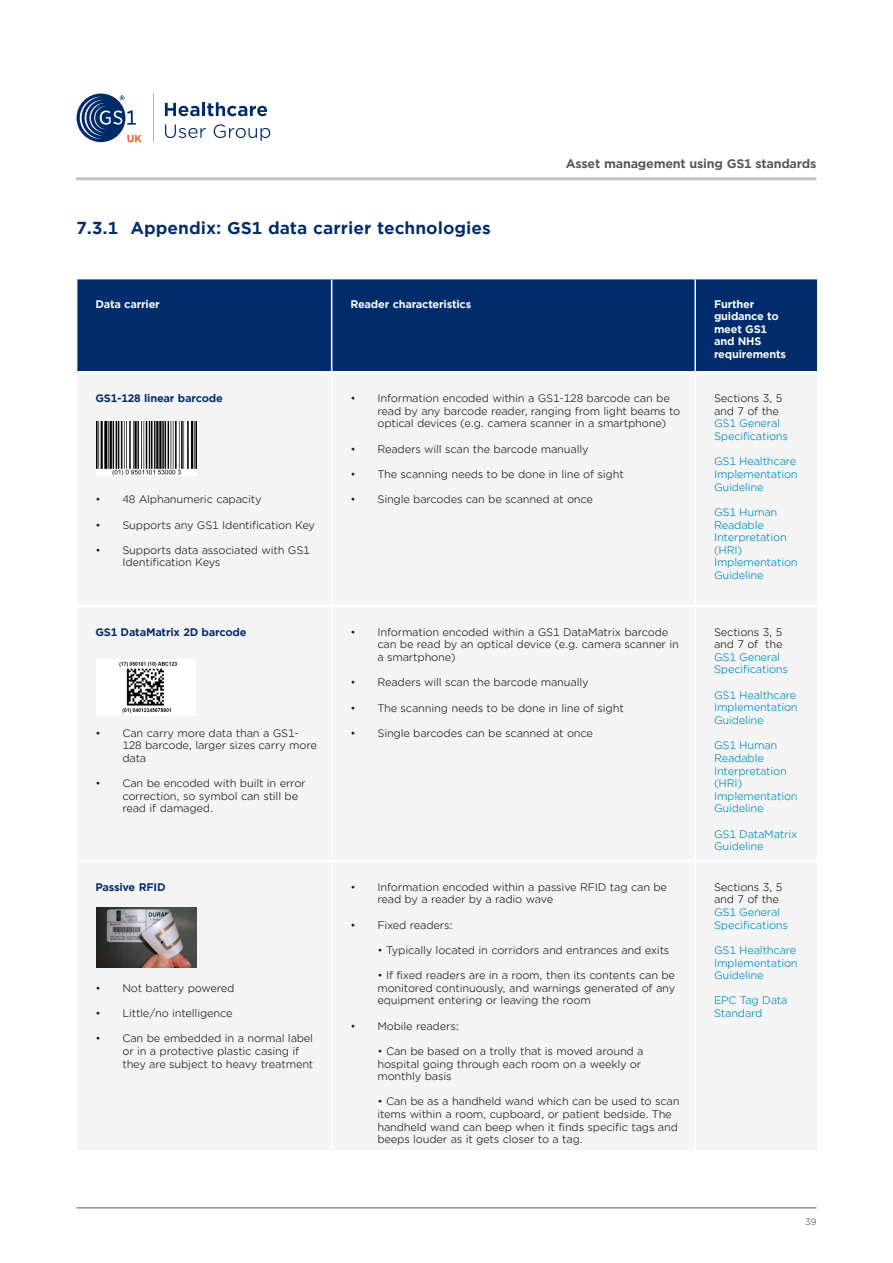
<style>
.page{position:relative;width:893px;height:1263px;background:#fff}
.page>*{position:absolute;margin:0;border:0;box-sizing:border-box;transform-origin:0 0}
.t1{font:700 16.5px "Gotham Office";color:#002c6c}
.t2{font:700 12px "Gotham Office";letter-spacing:-.02em;color:#57585a}
.t3{font:10.5px/12.6px "Gotham Office";letter-spacing:-.02em;color:#231f20}
.Checklist{font:10.5px/12.6px "Gotham Office";letter-spacing:-.02em;color:#008dbd}
.Checklist-2{font:700 10.5px/12.6px "Gotham Office";letter-spacing:-.02em;color:#fff}
.Checklist-3{font:700 10.5px "Gotham Office";letter-spacing:-.02em;color:#002c6c}
.t4{font:9px "Gotham Office";color:#57585a}
.s1{color:#231f20}
</style>
<div class="page">
<svg style="left:77px;top:94px;width:48px;height:48px"></svg>
<svg style="left:80px;top:95px;width:62px;height:47px"></svg>
<hr style="left:153px;top:94px;width:1px;height:48px;background:#b0b3b3">
<svg style="left:165px;top:103px;width:34px;height:13px"></svg>
<hr style="left:202px;top:102px;width:3px;height:14px;background:#002b6b">
<svg style="left:207px;top:102px;width:60px;height:14px"></svg>
<svg style="left:165px;top:125px;width:41px;height:13px"></svg>
<svg style="left:214px;top:124px;width:56px;height:17px"></svg>
<hr style="left:76px;top:177px;width:740px;height:3px;background:#c1c2c2">
<hr style="left:77px;top:1207px;width:739px;height:1px;background:#57585a">
<div style="left:77px;top:279px;width:740px;height:92px;background:#002c6c"></div>
<div style="left:78px;top:374px;width:739px;height:776px;background:#f4f4f4"></div>
<hr style="left:77px;top:604px;width:255px;height:3px;background:#fff">
<hr style="left:332px;top:604px;width:363px;height:3px;background:#fff">
<hr style="left:695px;top:604px;width:122px;height:3px;background:#fff">
<hr style="left:77px;top:860px;width:255px;height:3px;background:#fff">
<hr style="left:332px;top:860px;width:363px;height:3px;background:#fff">
<hr style="left:695px;top:860px;width:122px;height:3px;background:#fff">
<hr style="left:331px;top:279px;width:1px;height:92px;background:#fff">
<hr style="left:694px;top:279px;width:2px;height:92px;background:#fff">
<hr style="left:331px;top:374px;width:1px;height:230px;background:#fff">
<hr style="left:694px;top:374px;width:2px;height:230px;background:#fff">
<hr style="left:331px;top:607px;width:1px;height:253px;background:#fff">
<hr style="left:694px;top:607px;width:2px;height:253px;background:#fff">
<hr style="left:331px;top:863px;width:1px;height:287px;background:#fff">
<hr style="left:694px;top:863px;width:2px;height:287px;background:#fff">
<img style="left:97px;top:421px;width:99px;height:54px">
<div style="left:97px;top:660px;width:99px;height:56px;background:#fff"></div>
<img style="left:119px;top:661px;width:59px;height:53px">
<img style="left:97px;top:908px;width:99px;height:59px">
<p class="t1" style="left:77px;top:217px;width:416px">7.3.1 Appendix: GS1 data carrier technologies</p>
<p class="t2" style="left:566px;top:156px;width:252px">Asset management using GS1 standards</p>
<p class="Checklist-2" style="left:95px;top:297px;width:66px">Data carrier</p>
<p class="Checklist-2" style="left:350px;top:297px;width:122px">Reader characteristics</p>
<p class="Checklist-2" style="left:714px;top:297px;width:74px">Further guidance to meet GS1 and NHS requirements</p>
<p class="Checklist-3" style="left:95px;top:391px;width:129px">GS1-128 linear barcode</p>
<p class="t3" style="left:377px;top:392px;width:304px;text-indent:-27px">• Information encoded within a GS1-128 barcode can be read by any barcode reader, ranging from light beams to optical devices (e.g. camera scanner in a smartphone)</p>
<p class="t3" style="left:350px;top:442px;width:240px">• Readers will scan the barcode manually</p>
<p class="t3" style="left:350px;top:468px;width:275px">• The scanning needs to be done in line of sight</p>
<p class="t3" style="left:350px;top:493px;width:244px">• Single barcodes can be scanned at once</p>
<p class="Checklist" style="left:714px;top:392px;width:76px"><span class="s1">Sections 3, 5 and 7 of the<br></span>GS1 General<br>Specifications</p>
<p class="Checklist" style="left:714px;top:455px;width:85px">GS1 Healthcare<br>Implementation<br>Guideline</p>
<p class="Checklist" style="left:714px;top:505px;width:85px">GS1 Human<br>Readable<br>Interpretation (HRI)<br>Implementation<br>Guideline</p>
<p class="t3" style="left:95px;top:493px;width:168px">• 48 Alphanumeric capacity</p>
<p class="t3" style="left:95px;top:518px;width:221px">• Supports any GS1 Identification Key</p>
<p class="t3" style="left:122px;top:543px;width:189px;text-indent:-27px">• Supports data associated with GS1<br>Identification Keys</p>
<p class="Checklist-3" style="left:95px;top:624px;width:153px">GS1 DataMatrix 2D barcode</p>
<p class="t3" style="left:122px;top:726px;width:196px;text-indent:-27px">• Can carry more data than a GS1-<br>128 barcode, larger sizes carry more data</p>
<p class="t3" style="left:122px;top:777px;width:185px;text-indent:-27px">• Can be encoded with built in error correction, so symbol can still be read if damaged.</p>
<p class="Checklist-3" style="left:95px;top:880px;width:72px">Passive RFID</p>
<p class="t3" style="left:95px;top:981px;width:141px">• Not battery powered</p>
<p class="t3" style="left:95px;top:1007px;width:139px">• Little/no intelligence</p>
<p class="t3" style="left:122px;top:1032px;width:193px;text-indent:-27px">• Can be embedded in a normal label or in a protective plastic casing if they are subject to heavy treatment</p>
<p class="t3" style="left:377px;top:625px;width:303px;text-indent:-27px">• Information encoded within a GS1 DataMatrix barcode can be read by an optical device (e.g. camera scanner in a smartphone)</p>
<p class="t3" style="left:350px;top:676px;width:240px">• Readers will scan the barcode manually</p>
<p class="t3" style="left:350px;top:701px;width:275px">• The scanning needs to be done in line of sight</p>
<p class="t3" style="left:350px;top:726px;width:244px">• Single barcodes can be scanned at once</p>
<p class="t3" style="left:377px;top:880px;width:291px;text-indent:-27px">• Information encoded within a passive RFID tag can be read by a reader by a radio wave</p>
<p class="t3" style="left:350px;top:918px;width:104px">• Fixed readers:</p>
<p class="t3" style="left:377px;top:943px;width:294px">• Typically located in corridors and entrances and exits</p>
<p class="t3" style="left:377px;top:969px;width:299px;text-align:justify">• If fixed readers are in a room, then its contents can be monitored continuously, and warnings generated of any equipment entering or leaving the room</p>
<p class="t3" style="left:350px;top:1019px;width:110px">• Mobile readers:</p>
<p class="t3" style="left:377px;top:1044px;width:268px">• Can be based on a trolly that is moved around a hospital going through each room on a weekly or monthly basis</p>
<p class="t3" style="left:377px;top:1095px;width:304px">• Can be as a handheld wand which can be used to scan items within a room, cupboard, or patient bedside. The handheld wand can beep when it finds specific tags and beeps louder as it gets closer to a tag.</p>
<p class="Checklist" style="left:714px;top:625px;width:76px"><span class="s1">Sections 3, 5 and 7 of the<br></span>GS1 General<br>Specifications</p>
<p class="Checklist" style="left:714px;top:688px;width:85px">GS1 Healthcare<br>Implementation<br>Guideline</p>
<p class="Checklist" style="left:714px;top:739px;width:85px">GS1 Human<br>Readable<br>Interpretation (HRI)<br>Implementation<br>Guideline</p>
<p class="Checklist" style="left:714px;top:827px;width:85px">GS1 DataMatrix<br>Guideline</p>
<p class="Checklist" style="left:714px;top:880px;width:76px"><span class="s1">Sections 3, 5 and 7 of the<br></span>GS1 General<br>Specifications</p>
<p class="Checklist" style="left:714px;top:943px;width:85px">GS1 Healthcare<br>Implementation<br>Guideline</p>
<p class="Checklist" style="left:714px;top:994px;width:75px">EPC Tag Data<br>Standard</p>
<p class="t4" style="left:805px;top:1215px;width:13px">39</p>
</div>
